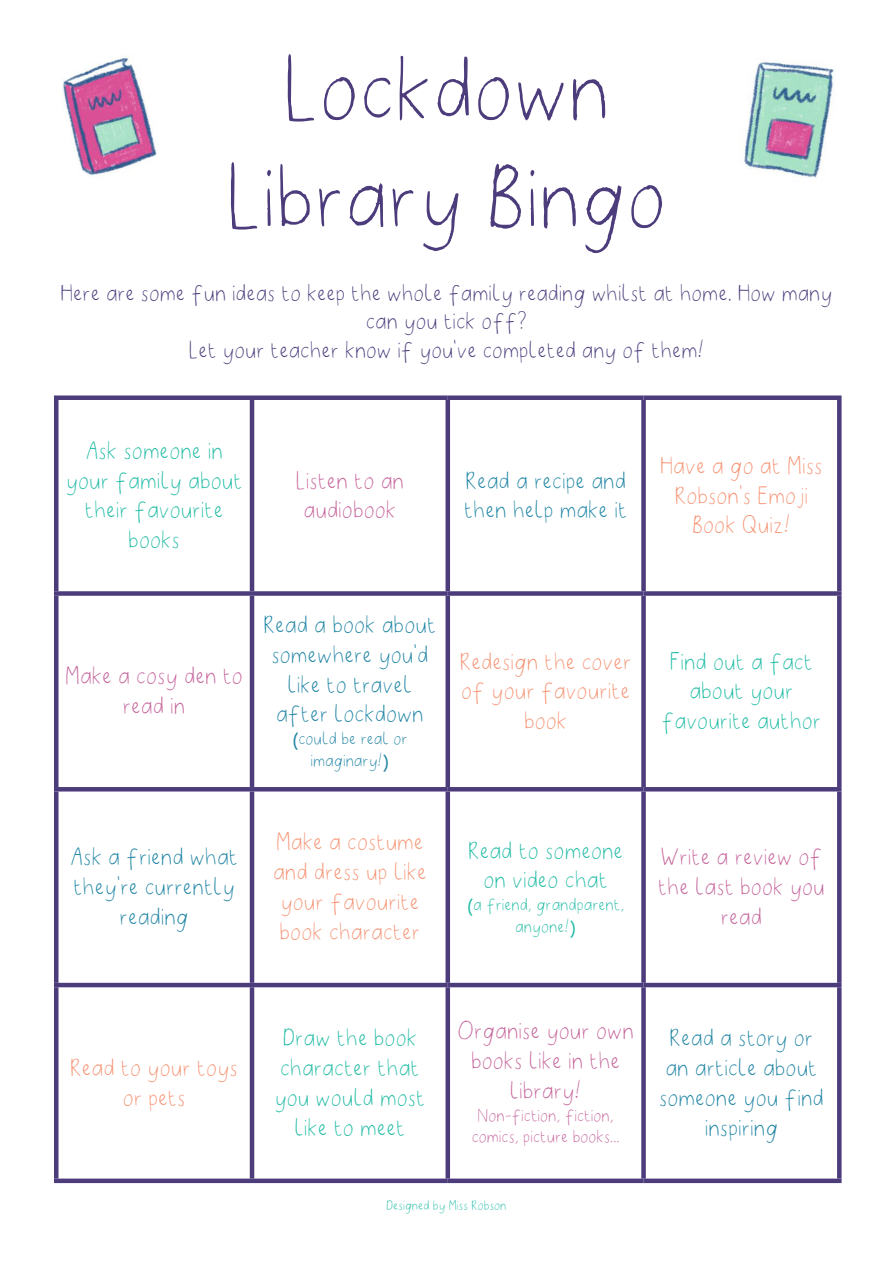
<style>
.page{position:relative;width:893px;height:1263px;background:#fff}
.page>*{position:absolute;margin:0;border:0;box-sizing:border-box;transform-origin:0 0}
.t1{font:90px "Verity Font";color:#4c3c7c}
.t2{font:24.9px/29.8px "Verity Font";color:#1c83a3;text-align:center}
.t3{font:24.9px/29.8px "Verity Font";color:#1fbba4;text-align:center}
.t4{font:24.9px/29.8px "Verity Font";color:#f69272;text-align:center}
.t5{font:24.9px/29.8px "Verity Font";color:#c56199;text-align:center}
.t6{font:24px/28.8px "Verity Font";color:#4c3c7c;text-align:center}
.t7{font:18px/21.6px "Verity Font";color:#c56199;text-align:center}
.t8{font:18px/21.6px "Verity Font";color:#1fbba4;text-align:center}
.t9{font:18px/21.6px "Verity Font";color:#1c83a3;text-align:center}
.t10{font:13.5px "Verity Font";color:#1fbba4}
.s1{font-family:"Twinkl Cursive Looped"}
</style>
<div class="page">
<div style="left:54px;top:395px;width:198px;height:5px;background:#4c3c7c"></div>
<hr style="left:54px;top:400px;width:4px;height:191px;background:#4c3c7c">
<div style="left:252px;top:395px;width:196px;height:5px;background:#4c3c7c"></div>
<hr style="left:250px;top:400px;width:4px;height:191px;background:#4c3c7c">
<div style="left:448px;top:395px;width:196px;height:5px;background:#4c3c7c"></div>
<hr style="left:446px;top:400px;width:4px;height:191px;background:#4c3c7c">
<div style="left:644px;top:395px;width:198px;height:5px;background:#4c3c7c"></div>
<div style="left:641px;top:400px;width:5px;height:191px;background:#4c3c7c"></div>
<div style="left:837px;top:400px;width:5px;height:191px;background:#4c3c7c"></div>
<div style="left:54px;top:591px;width:198px;height:5px;background:#4c3c7c"></div>
<hr style="left:54px;top:596px;width:4px;height:191px;background:#4c3c7c">
<div style="left:252px;top:591px;width:196px;height:5px;background:#4c3c7c"></div>
<hr style="left:250px;top:596px;width:4px;height:191px;background:#4c3c7c">
<div style="left:448px;top:591px;width:196px;height:5px;background:#4c3c7c"></div>
<hr style="left:446px;top:596px;width:4px;height:191px;background:#4c3c7c">
<div style="left:644px;top:591px;width:198px;height:5px;background:#4c3c7c"></div>
<div style="left:641px;top:596px;width:5px;height:191px;background:#4c3c7c"></div>
<div style="left:837px;top:596px;width:5px;height:191px;background:#4c3c7c"></div>
<hr style="left:54px;top:787px;width:198px;height:4px;background:#4c3c7c">
<hr style="left:54px;top:791px;width:4px;height:192px;background:#4c3c7c">
<hr style="left:252px;top:787px;width:196px;height:4px;background:#4c3c7c">
<hr style="left:250px;top:791px;width:4px;height:192px;background:#4c3c7c">
<hr style="left:448px;top:787px;width:196px;height:4px;background:#4c3c7c">
<hr style="left:446px;top:791px;width:4px;height:192px;background:#4c3c7c">
<hr style="left:644px;top:787px;width:198px;height:4px;background:#4c3c7c">
<div style="left:641px;top:791px;width:5px;height:192px;background:#4c3c7c"></div>
<div style="left:837px;top:791px;width:5px;height:192px;background:#4c3c7c"></div>
<hr style="left:54px;top:983px;width:198px;height:4px;background:#4c3c7c">
<hr style="left:54px;top:987px;width:4px;height:191px;background:#4c3c7c">
<hr style="left:252px;top:983px;width:196px;height:4px;background:#4c3c7c">
<hr style="left:250px;top:987px;width:4px;height:191px;background:#4c3c7c">
<hr style="left:448px;top:983px;width:196px;height:4px;background:#4c3c7c">
<hr style="left:446px;top:987px;width:4px;height:191px;background:#4c3c7c">
<hr style="left:644px;top:983px;width:198px;height:4px;background:#4c3c7c">
<div style="left:641px;top:987px;width:5px;height:191px;background:#4c3c7c"></div>
<div style="left:837px;top:987px;width:5px;height:191px;background:#4c3c7c"></div>
<div style="left:54px;top:1178px;width:198px;height:5px;background:#4c3c7c"></div>
<div style="left:252px;top:1178px;width:196px;height:5px;background:#4c3c7c"></div>
<div style="left:448px;top:1178px;width:196px;height:5px;background:#4c3c7c"></div>
<div style="left:644px;top:1178px;width:198px;height:5px;background:#4c3c7c"></div>
<img style="left:62px;top:56px;width:95px;height:120px">
<img style="left:744px;top:60px;width:91px;height:118px">
<p class="t1" style="left:283px;top:50px;width:328px">Lockdown</p>
<p class="t1" style="left:226px;top:158px;width:442px">Library Bingo</p>
<p class="t6" style="left:61px;top:280px;width:773px">Here are some fun ideas to keep the whole family reading whilst at home. How many can you tick off?</p>
<p class="t6" style="left:189px;top:338px;width:517px">Let your teacher know if you've completed any of them!</p>
<p class="t3" style="left:66px;top:438px;width:178px">Ask someone in your family about their favourite books</p>
<p class="t5" style="left:296px;top:467px;width:110px">Listen to an audiobook</p>
<p class="t2" style="left:464px;top:467px;width:165px;text-align:left">Read a recipe and then help make it</p>
<p class="t4" style="left:660px;top:453px;width:164px">Have a go at Miss<br>Robson's Emoji<br>Book Quiz!</p>
<p class="t5" style="left:65px;top:663px;width:179px">Make a cosy den to read in</p>
<p class="t2" style="left:264px;top:612px;width:174px">Read a book about somewhere you'd like to travel after lockdown</p>
<p class="t9" style="left:292px;top:729px;width:117px"><span class="s1">(</span>could be real or imaginary!<span class="s1">)</span></p>
<p class="t4" style="left:460px;top:648px;width:173px">Redesign the cover of your favourite book</p>
<p class="t3" style="left:662px;top:648px;width:161px">Find out a fact about your favourite author</p>
<p class="t2" style="left:70px;top:844px;width:169px">Ask a friend what they're currently reading</p>
<p class="t4" style="left:273px;top:829px;width:155px;text-align:left">Make a costume and dress up like your favourite book character</p>
<p class="t3" style="left:468px;top:837px;width:157px">Read to someone on video chat</p>
<p class="t8" style="left:467px;top:895px;width:159px"><span class="s1">(</span>a friend, grandparent, anyone!<span class="s1">)</span></p>
<p class="t5" style="left:658px;top:844px;width:168px">Write a review of the last book you read</p>
<p class="t4" style="left:70px;top:1055px;width:169px">Read to your toys or pets</p>
<p class="t3" style="left:274px;top:1025px;width:153px">Draw the book character that you would most like to meet</p>
<p class="t5" style="left:457px;top:1018px;width:178px">Organise your own books like in the library!</p>
<p class="t7" style="left:472px;top:1106px;width:149px">Non-fiction, fiction, comics, picture books...</p>
<p class="t10" style="left:386px;top:1199px;width:122px">Designed by Miss Robson</p>
<p class="t2" style="left:659px;top:1025px;width:166px">Read a story or an article about someone you find inspiring</p>
</div>
